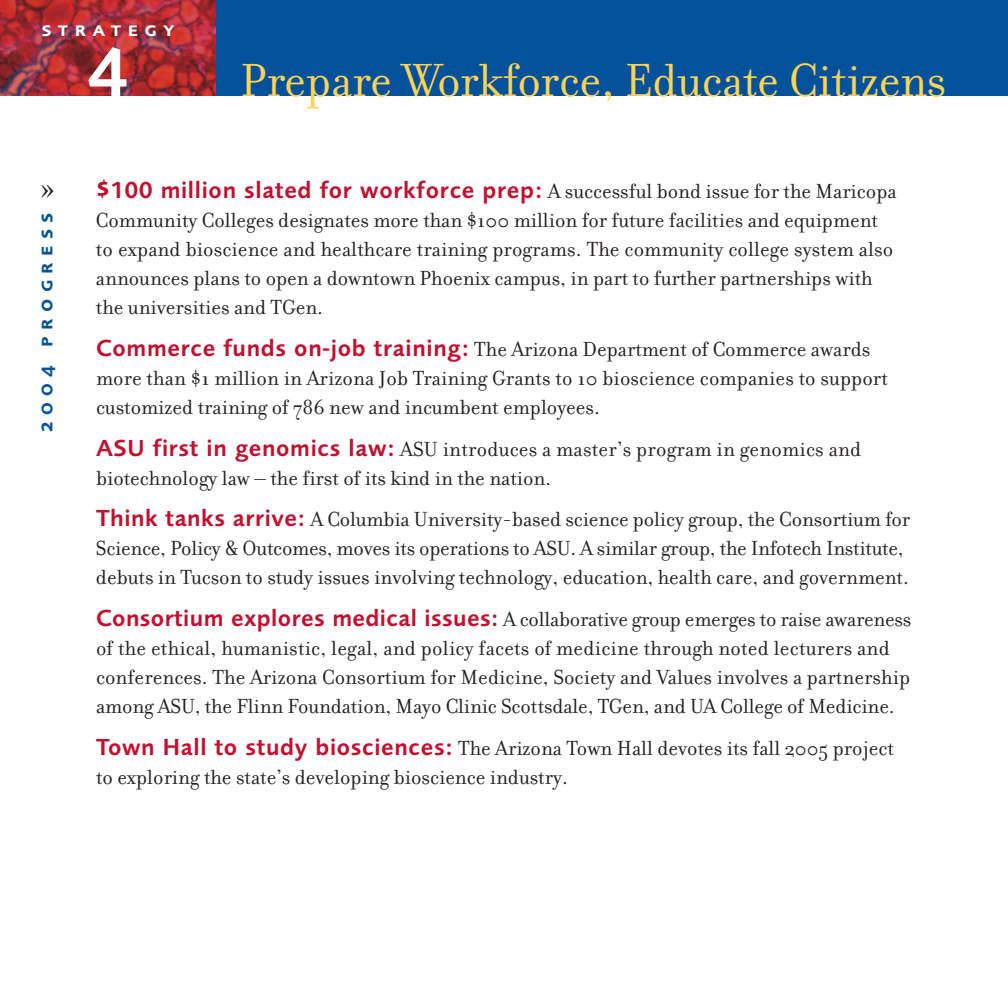
<style>
.page{position:relative;width:1008px;height:1008px;background:#fff}
.page>*{position:absolute;margin:0;border:0;box-sizing:border-box;transform-origin:0 0}
.t1{font:72px "Foundry Sans Demi";color:#fff}
.t2{font:50px "Filosofia";color:#fed356}
.t3{font:300 25.6px "Centennial";color:#231f20}
.t4{font:24px "Foundry Sans Demi";letter-spacing:.03em;color:#c3102f}
.t5{font:22px/29px "Filosofia";color:#231f20}
.t6{font:20px "Foundry Sans Exp Demi";letter-spacing:.315em;color:#01529a}
.t7{font:20px "Foundry Sans Exp Demi";letter-spacing:.315em;color:#fff}
.s1{font-family:"Filosofia";font-size:22px;color:#231f20}
.s2{font-family:"Foundry Sans Demi";font-size:24px;color:#c3102f}
</style>
<div class="page">
<img style="left:0;top:0;width:216px;height:96px">
<div style="left:216px;top:0;width:792px;height:96px;background:#01529a"></div>
<p class="t7" style="left:41px;top:18px;width:135px">strategy</p>
<h1 class="t1" style="left:87px;top:45px;width:43px">4</h1>
<h2 class="t2" style="left:240px;top:50px;width:708px">Prepare Workforce, Educate Citizens</h2>
<p class="t3" style="left:40px;top:179px;width:16px">»</p>
<p class="t6" style="left:34px;top:432px;width:221px;rotate:-90deg">2004 progress</p>
<p class="t4" style="left:96px;top:181px;width:802px">$100 million slated for workforce prep: <span class="s1">A successful bond issue for the Maricopa</span></p>
<p class="t5" style="left:96px;top:205px;width:799px">Community Colleges designates more than $100 million for future facilities and equipment to expand bioscience and healthcare training programs. The community college system also announces plans to open a downtown Phoenix campus, in part to further partnerships with the universities and TGen.</p>
<p class="t5" style="left:96px;top:334px;width:793px"><span class="s2">Commerce funds on-job training:</span> The Arizona Department of Commerce awards more than $1 million in Arizona Job Training Grants to 10 bioscience companies to support customized training of 786 new and incumbent employees.</p>
<p class="t5" style="left:96px;top:434px;width:767px"><span class="s2">ASU first in genomics law:</span> ASU introduces a master’s program in genomics and biotechnology law – the first of its kind in the nation.</p>
<p class="t5" style="left:96px;top:504px;width:816px"><span class="s2">Think tanks arrive:</span> A Columbia University-based science policy group, the Consortium for<br>Science, Policy &amp; Outcomes, moves its operations to ASU. A similar group, the Infotech Institute, debuts in Tucson to study issues involving technology, education, health care, and government.</p>
<p class="t5" style="left:96px;top:604px;width:817px"><span class="s2">Consortium explores medical issues:</span> A collaborative group emerges to raise awareness of the ethical, humanistic, legal, and policy facets of medicine through noted lecturers and conferences. The Arizona Consortium for Medicine, Society and Values involves a partnership among ASU, the Flinn Foundation, Mayo Clinic Scottsdale, TGen, and UA College of Medicine.</p>
<p class="t5" style="left:96px;top:733px;width:799px"><span class="s2">Town Hall to study biosciences:</span> The Arizona Town Hall devotes its fall 2005 project to exploring the state’s developing bioscience industry.</p>
</div>
